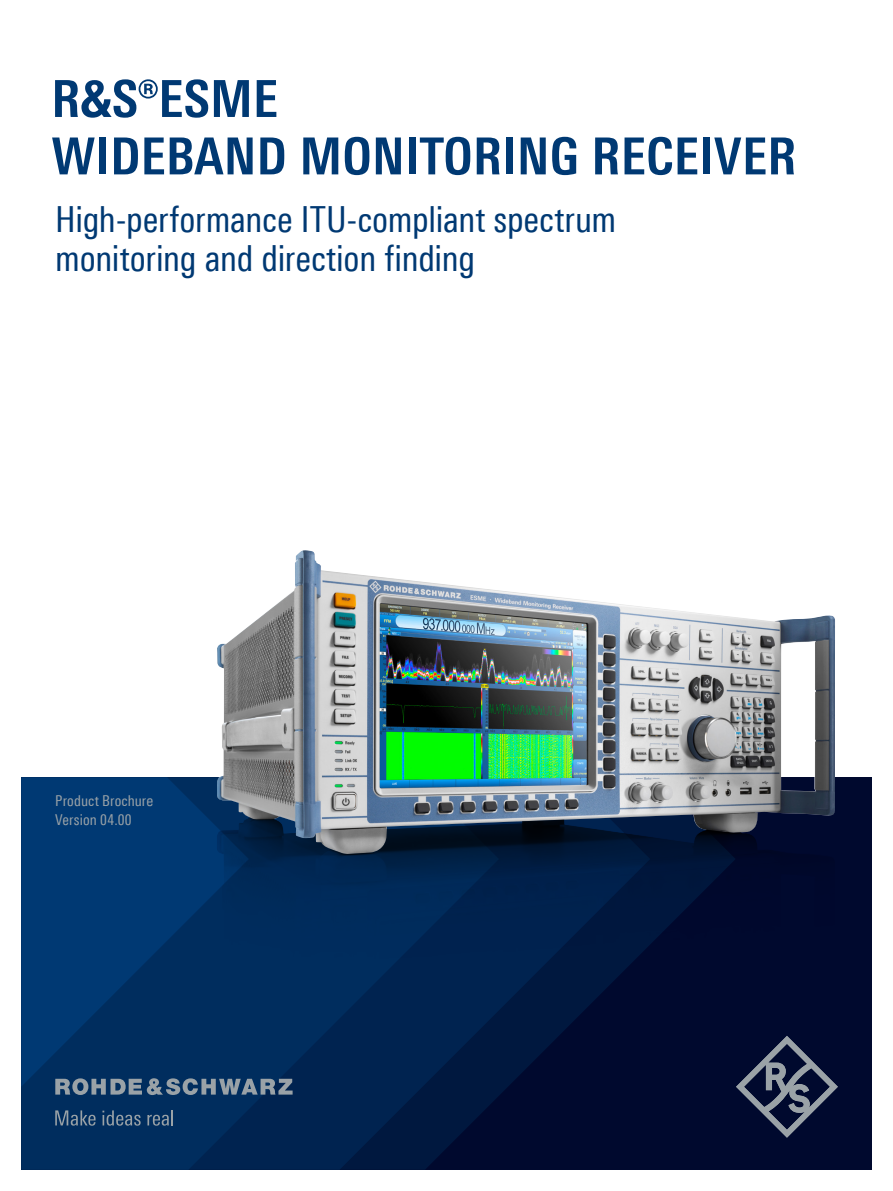
<style>
.page{position:relative;width:893px;height:1191px;background:#fff}
.page>*{position:absolute;margin:0;border:0;box-sizing:border-box;transform-origin:0 0}
.Seiten_Headline_34Pt_blau_Titel{font:700 condensed 51px/57.4px "Linotype Universfor RS";letter-spacing:.01em;color:#003973}
.Subheadline_24_Pt{font:condensed 36px/39.6px "Linotype Universfor RS";letter-spacing:-.01em;color:#003973}
.t1{font:condensed 15px/19.2px "Linotype Universfor RS";letter-spacing:.01em;color:#9aa2a7}
</style>
<div class="page">
<div style="left:21px;top:777px;width:851px;height:392px;background:#00092e"></div>
<svg style="left:499px;top:1037px;width:58px;height:58px;fill:#00173e"></svg>
<svg style="left:21px;top:1037px;width:478px;height:132px;background:#00224f"></svg>
<svg style="left:21px;top:777px;width:228px;height:309px;background:#00346b"></svg>
<svg style="left:736px;top:1037px;width:102px;height:100px"></svg>
<svg style="left:55px;top:1078px;width:238px;height:17px;background:#546c85"></svg>
<svg style="left:55px;top:1110px;width:41px;height:15px"></svg>
<svg style="left:102px;top:1110px;width:39px;height:15px"></svg>
<svg style="left:147px;top:1110px;width:26px;height:15px"></svg>
<img style="left:217px;top:854px;width:571px;height:183px">
<img style="left:217px;top:550px;width:618px;height:304px">
<p class="Seiten_Headline_34Pt_blau_Titel" style="left:51px;top:70px;width:746px">R&amp;S®ESME<br>WIDEBAND MONITORING RECEIVER</p>
<p class="Subheadline_24_Pt" style="left:55px;top:199px;width:563px">High-performance ITU-compliant spectrum monitoring and direction finding</p>
<p class="t1" style="left:55px;top:791px;width:99px">Product Brochure<br>Version 04.00</p>
</div>
